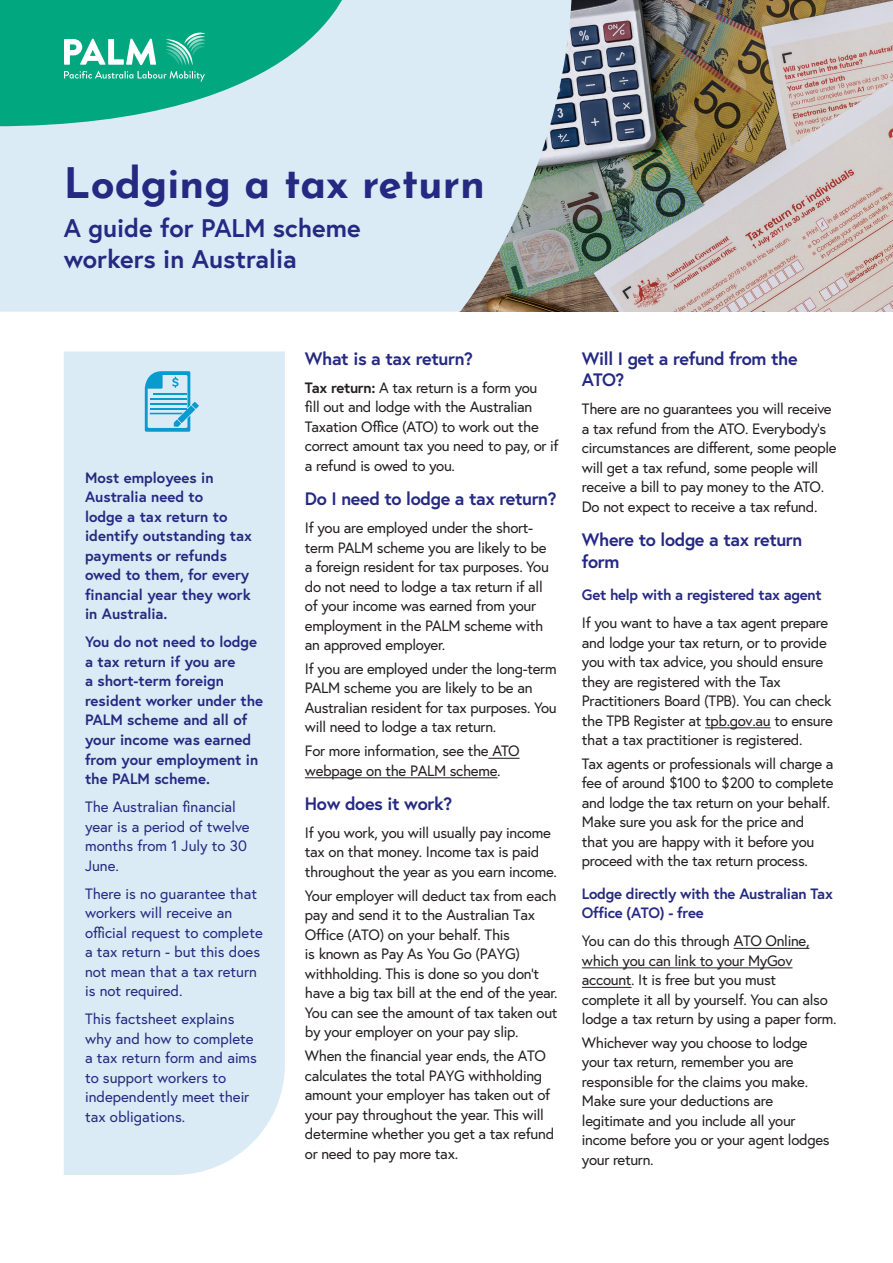
<style>
.page{position:relative;width:893px;height:1263px;background:#fff}
.page>*{position:absolute;margin:0;border:0;box-sizing:border-box;transform-origin:0 0}
.t1{font:700 42px "Josefin Sans";color:#252982}
.t2{font:700 25.5px/30.6px "Europa";color:#252982}
.body{font:700 18px/21.6px "Europa";letter-spacing:-.02em;color:#252982}
.body-2{font:15px/19.5px "Europa";letter-spacing:-.02em;color:#231f20}
.body-3{font:15px/19.5px "Europa";color:#252982}
.body-4{font:700 15px/19.5px "Europa";color:#252982}
.body-5{font:700 15px/19.5px "Europa";letter-spacing:-.02em;color:#252982}
.s1{font-weight:700}
.s2{font-weight:700;color:#252982}
</style>
<div class="page">
<img style="left:573px;top:0;width:320px;height:312px">
<svg style="left:0;top:0;width:573px;height:312px;background:#d1e1ea"></svg>
<svg style="left:0;top:0;width:350px;height:126px;background:#44bca3"></svg>
<div style="left:64px;top:351px;width:221px;height:824px;background:#daebf5"></div>
<svg style="left:145px;top:371px;width:54px;height:61px;background:#86cbe5"></svg>
<hr style="left:488px;top:758px;width:32px;height:1px;background:#231f20">
<hr style="left:305px;top:777px;width:193px;height:1px;background:#231f20">
<hr style="left:705px;top:727px;width:66px;height:1px;background:#231f20">
<hr style="left:734px;top:948px;width:75px;height:1px;background:#231f20">
<hr style="left:582px;top:967px;width:210px;height:1px;background:#231f20">
<hr style="left:582px;top:987px;width:49px;height:1px;background:#231f20">
<h1 class="t1" style="left:64px;top:146px;width:423px">Lodging a tax return</h1>
<h2 class="t2" style="left:64px;top:212px;width:298px">A guide for PALM scheme workers in Australia</h2>
<h3 class="body-4" style="left:85px;top:467px;width:168px">Most employees in<br>Australia need to<br>lodge a tax return to identify outstanding tax payments or refunds owed to them, for every financial year they work in Australia.</h3>
<p class="body-4" style="left:85px;top:632px;width:180px">You do not need to lodge a tax return if you are<br>a short-term foreign resident worker under the<br>PALM scheme and all of your income was earned from your employment in the PALM scheme.</p>
<p class="body-3" style="left:85px;top:797px;width:166px">The Australian financial year is a period of twelve months from 1 July to 30<br>June.</p>
<p class="body-3" style="left:85px;top:883px;width:179px">There is no guarantee that workers will receive an official request to complete a tax return - but this does not mean that a tax return is not required.</p>
<p class="body-3" style="left:85px;top:1009px;width:174px">This factsheet explains why and how to complete a tax return form and aims to support workers to independently meet their tax obligations.</p>
<p class="body" style="left:305px;top:347px;width:170px">What is a tax return?</p>
<p class="body-2" style="left:305px;top:377px;width:255px"><span class="s1">Tax return:</span> A tax return is a form you<br>fill out and lodge with the Australian Taxation Office (ATO) to work out the correct amount tax you need to pay, or if a refund is owed to you.</p>
<p class="body" style="left:305px;top:487px;width:253px">Do I need to lodge a tax return?</p>
<p class="body-2" style="left:305px;top:518px;width:245px">If you are employed under the short&shy;term PALM scheme you are likely to be a foreign resident for tax purposes. You do not need to lodge a tax return if all of your income was earned from your employment in the PALM scheme with an approved employer.</p>
<p class="body-2" style="left:305px;top:658px;width:253px">If you are employed under the long-term PALM scheme you are likely to be an Australian resident for tax purposes. You will need to lodge a tax return.</p>
<p class="body-2" style="left:305px;top:741px;width:216px">For more information, see the ATO webpage on the PALM scheme.</p>
<p class="body" style="left:305px;top:792px;width:149px">How does it work?</p>
<p class="body-2" style="left:305px;top:823px;width:254px">If you work, you will usually pay income tax on that money. Income tax is paid throughout the year as you earn income.</p>
<p class="body-2" style="left:305px;top:885px;width:254px">Your employer will deduct tax from each pay and send it to the Australian Tax Office (ATO) on your behalf. This<br>is known as Pay As You Go (PAYG) withholding. This is done so you don’t have a big tax bill at the end of the year.<br>You can see the amount of tax taken out by your employer on your pay slip.</p>
<p class="body-2" style="left:305px;top:1046px;width:251px">When the financial year ends, the ATO calculates the total PAYG withholding amount your employer has taken out of your pay throughout the year. This will determine whether you get a tax refund or need to pay more tax.</p>
<p class="body" style="left:582px;top:347px;width:217px">Will I get a refund from the<br>ATO?</p>
<p class="body-2" style="left:582px;top:399px;width:256px">There are no guarantees you will receive a tax refund from the ATO. Everybody’s circumstances are different, some people will get a tax refund, some people will receive a bill to pay money to the ATO.<br>Do not expect to receive a tax refund.</p>
<p class="body" style="left:582px;top:529px;width:222px">Where to lodge a tax return form</p>
<p class="body-2" style="left:582px;top:581px;width:248px;line-height:28px"><span class="s2">Get help with a registered tax agent<br></span>If you want to have a tax agent prepare</p>
<p class="body-2" style="left:582px;top:632px;width:253px">and lodge your tax return, or to provide you with tax advice, you should ensure they are registered with the Tax Practitioners Board (TPB). You can check the TPB Register at tpb.gov.au to ensure that a tax practitioner is registered.</p>
<p class="body-2" style="left:582px;top:754px;width:253px">Tax agents or professionals will charge a fee of around $100 to $200 to complete and lodge the tax return on your behalf.<br>Make sure you ask for the price and that you are happy with it before you proceed with the tax return process.</p>
<p class="body-5" style="left:582px;top:883px;width:252px">Lodge directly with the Australian Tax<br>Office (ATO) - free</p>
<p class="body-2" style="left:582px;top:931px;width:256px">You can do this through ATO Online, which you can link to your MyGov account. It is free but you must complete it all by yourself. You can also lodge a tax return by using a paper form.</p>
<p class="body-2" style="left:582px;top:1033px;width:249px">Whichever way you choose to lodge your tax return, remember you are responsible for the claims you make.<br>Make sure your deductions are legitimate and you include all your income before you or your agent lodges your return.</p>
</div>
